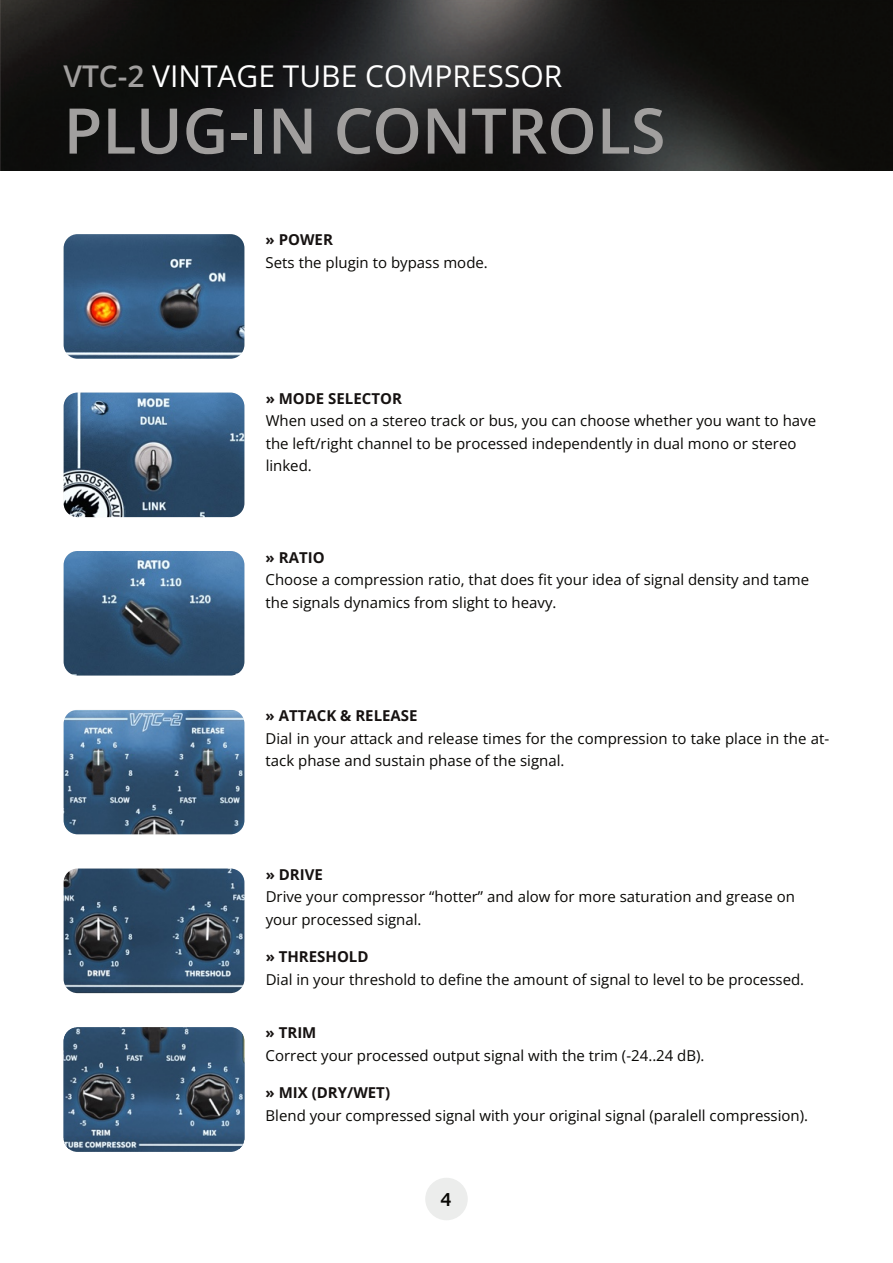
<style>
.page{position:relative;width:893px;height:1263px;background:#fff}
.page>*{position:absolute;margin:0;border:0;box-sizing:border-box;transform-origin:0 0}
.t1{font:600 63px "Open Sans";color:#a19f9e}
.t2{font:30px "Open Sans";color:#fff}
.t3{font:700 18px "Lucida Grande";color:#080704}
.t4{font:15px/22.5px "Open Sans";color:#080704}
.t5{font:700 15px "Open Sans";color:#161211}
.s1{font-weight:600;color:#a19f9e}
</style>
<div class="page">
<img style="left:0;top:0;width:893px;height:170px">
<div style="left:425px;top:1178px;width:43px;height:42px;background:#ecedec;border-radius:50%"></div>
<img style="left:64px;top:234px;width:180px;height:125px;border-radius:14px">
<img style="left:64px;top:393px;width:180px;height:124px;border-radius:14px">
<img style="left:64px;top:551px;width:180px;height:124px;border-radius:14px">
<img style="left:64px;top:710px;width:180px;height:124px;border-radius:14px">
<img style="left:64px;top:868px;width:180px;height:125px;border-radius:14px">
<img style="left:64px;top:1027px;width:180px;height:125px;border-radius:14px">
<h2 class="t2" style="left:64px;top:55px;width:500px"><span class="s1">VTC-2</span> VINTAGE TUBE COMPRESSOR</h2>
<h1 class="t1" style="left:64px;top:105px;width:603px">PLUG-IN CONTROLS</h1>
<p class="t5" style="left:266px;top:229px;width:69px">» POWER</p>
<p class="t4" style="left:266px;top:251px;width:224px">Sets the plugin to bypass mode.</p>
<p class="t5" style="left:266px;top:388px;width:138px">» MODE SELECTOR</p>
<p class="t4" style="left:266px;top:409px;width:552px">When used on a stereo track or bus, you can choose whether you want to have the left/right channel to be processed independently in dual mono or stereo linked.</p>
<p class="t5" style="left:266px;top:546px;width:60px">» RATIO</p>
<p class="t4" style="left:266px;top:568px;width:545px">Choose a compression ratio, that does fit your idea of signal density and tame the signals dynamics from slight to heavy.</p>
<p class="t5" style="left:266px;top:705px;width:153px">» ATTACK &amp; RELEASE</p>
<p class="t4" style="left:266px;top:727px;width:565px">Dial in your attack and release times for the compression to take place in the at&shy;tack phase and sustain phase of the signal.</p>
<p class="t5" style="left:266px;top:864px;width:59px">» DRIVE</p>
<p class="t4" style="left:266px;top:885px;width:531px">Drive your compressor “hotter” and alow for more saturation and grease on your processed signal.</p>
<p class="t5" style="left:266px;top:946px;width:104px">» THRESHOLD</p>
<p class="t4" style="left:266px;top:968px;width:540px">Dial in your threshold to define the amount of signal to level to be processed.</p>
<p class="t5" style="left:266px;top:1022px;width:52px">» TRIM</p>
<p class="t4" style="left:266px;top:1044px;width:440px">Correct your processed output signal with the trim (-24..24 dB).</p>
<p class="t5" style="left:266px;top:1082px;width:126px">» MIX (DRY/WET)</p>
<p class="t4" style="left:266px;top:1104px;width:544px">Blend your compressed signal with your original signal (paralell compression).</p>
<p class="t3" style="left:440px;top:1191px;width:13px">4</p>
</div>
